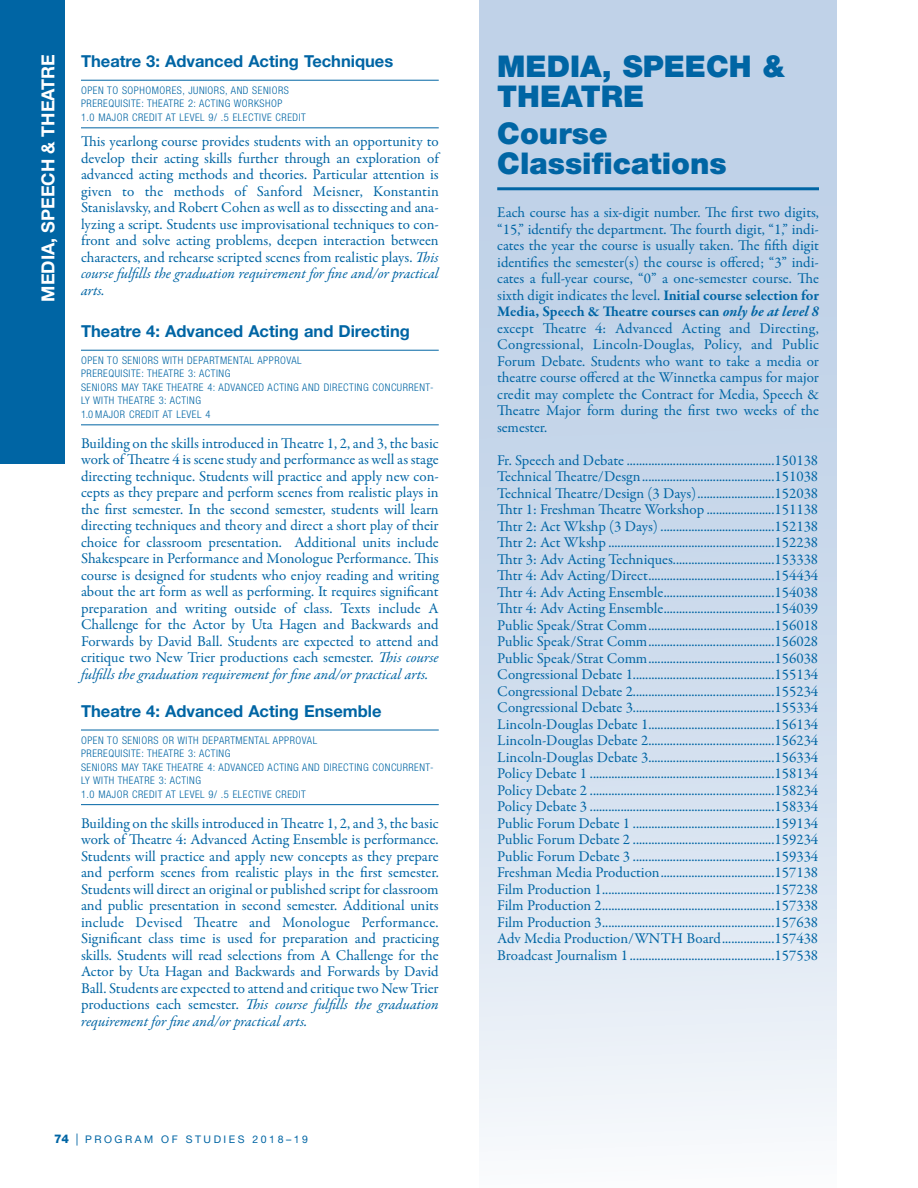
<style>
.page{position:relative;width:918px;height:1188px;background:#fff}
.page>*{position:absolute;margin:0;border:0;box-sizing:border-box;transform-origin:0 0}
.Course_Classificatio{font:900 30px/30px "Helvetica Neue";color:#0065a4}
.t1{font:700 18px "Helvetica Neue";color:#fff}
.Course_Title{font:700 16.5px "Helvetica Neue";color:#0065a4}
.Subheads{font:700 16.5px "Helvetica Neue";color:#0065a4}
.Course_Classificatio-2{font:15px/16.5px "Garamond Premr Pro";color:#0065a4;text-align:justify}
.Course_Description{font:15px/16.5px "Garamond Premr Pro";letter-spacing:-.005em;color:#0065a4;text-align:justify}
.Course_Credit_One_Li{font:300 condensed 10.5px/13.5px "Helvetica Neue";letter-spacing:.05em;color:#0065a4}
.Course_Credit_Line_1{font:300 condensed 10.5px/13.5px "Helvetica Neue";letter-spacing:.05em;color:#0065a4}
.Course_Credit_Info_L{font:300 condensed 10.5px "Helvetica Neue";letter-spacing:.05em;color:#0065a4}
.t2{font:10.5px "Helvetica Neue";letter-spacing:.24em;color:#0065a4}
.s1{font-style:italic}
.s2{font-weight:800;font-size:12px}
.s3{font-size:12px}
.s4{font-weight:700}
.s5{font-weight:700;font-style:italic}
</style>
<div class="page">
<div style="left:0;top:0;width:65px;height:464px;background:#0065a4"></div>
<div style="left:479px;top:0;width:358px;height:1188px;background:linear-gradient(to bottom,#b4cae4,#eef3f8)"></div>
<hr style="left:81px;top:80px;width:358px;height:1px;background:#0065a4">
<hr style="left:81px;top:128px;width:358px;height:1px;background:#0065a4">
<hr style="left:81px;top:350px;width:358px;height:1px;background:#0065a4">
<hr style="left:81px;top:425px;width:358px;height:1px;background:#0065a4">
<hr style="left:81px;top:730px;width:358px;height:1px;background:#0065a4">
<hr style="left:81px;top:804px;width:358px;height:1px;background:#0065a4">
<hr style="left:497px;top:187px;width:322px;height:3px;background:#0065a4">
<p class="t1" style="left:37px;top:184px;width:132px;rotate:-90deg">APPLIED RTS</p>
<p class="t1" style="left:37px;top:302px;width:249px;rotate:-90deg">MEDIA, SPEECH &amp; THEATRE</p>
<p class="Course_Title" style="left:81px;top:51px;width:314px">Theatre 3: Advanced Acting Techniques</p>
<p class="Course_Credit_Line_1" style="left:81px;top:83px;width:209px">OPEN TO SOPHOMORES, JUNIORS, AND SENIORS<br>PREREQUISITE: THEATRE 2: ACTING WORKSHOP</p>
<p class="Course_Credit_Info_L" style="left:81px;top:111px;width:226px">1.0 MAJOR CREDIT AT LEVEL 9/ .5 ELECTIVE CREDIT</p>
<p class="Course_Description" style="left:81px;top:134px;width:359px">This yearlong course provides students with an opportunity to develop their acting skills further through an exploration of advanced acting methods and theories. Particular attention is given to the methods of Sanford Meisner, Konstantin Stanislavsky, and Robert Cohen as well as to dissecting and ana&shy;lyzing a script. Students use improvisational techniques to con&shy;front and solve acting problems, deepen interaction between characters, and rehearse scripted scenes from realistic plays. <span class="s1">This course fulfills the graduation requirement for fine and/or practical arts.</span></p>
<p class="Subheads" style="left:81px;top:321px;width:330px">Theatre 4: Advanced Acting and Directing</p>
<p class="Course_Credit_One_Li" style="left:81px;top:353px;width:354px">OPEN TO SENIORS WITH DEPARTMENTAL APPROVAL<br>PREREQUISITE: THEATRE 3: ACTING<br>SENIORS MAY TAKE THEATRE 4: ADVANCED ACTING AND DIRECTING CONCURRENT-LY WITH THEATRE 3: ACTING<br>1.0 MAJOR CREDIT AT LEVEL 4</p>
<p class="Course_Description" style="left:81px;top:435px;width:359px">Building on the skills introduced in Theatre 1, 2, and 3, the basic work of Theatre 4 is scene study and performance as well as stage directing technique. Students will practice and apply new con&shy;cepts as they prepare and perform scenes from realistic plays in the first semester. In the second semester, students will learn directing techniques and theory and direct a short play of their choice for classroom presentation. Additional units include Shakespeare in Performance and Monologue Performance. This course is designed for students who enjoy reading and writing about the art form as well as performing. It requires significant preparation and writing outside of class. Texts include A Challenge for the Actor by Uta Hagen and Backwards and Forwards by David Ball. Students are expected to attend and critique two New Trier productions each semester. <span class="s1">This course fulfills the graduation requirement for fine and/or practical arts.</span></p>
<p class="Course_Title" style="left:81px;top:701px;width:302px">Theatre 4: Advanced Acting Ensemble</p>
<p class="Course_Credit_One_Li" style="left:81px;top:733px;width:354px">OPEN TO SENIORS OR WITH DEPARTMENTAL APPROVAL<br>PREREQUISITE: THEATRE 3: ACTING<br>SENIORS MAY TAKE THEATRE 4: ADVANCED ACTING AND DIRECTING CONCURRENT-LY WITH THEATRE 3: ACTING<br>1.0 MAJOR CREDIT AT LEVEL 9/ .5 ELECTIVE CREDIT</p>
<p class="Course_Description" style="left:81px;top:815px;width:359px">Building on the skills introduced in Theatre 1, 2, and 3, the basic work of Theatre 4: Advanced Acting Ensemble is performance.<br>Students will practice and apply new concepts as they prepare and perform scenes from realistic plays in the first semester.<br>Students will direct an original or published script for classroom and public presentation in second semester. Additional units include Devised Theatre and Monologue Performance.<br>Significant class time is used for preparation and practicing skills. Students will read selections from A Challenge for the Actor by Uta Hagan and Backwards and Forwards by David Ball. Students are expected to attend and critique two New Trier productions each semester. <span class="s1">This course fulfills the graduation requirement for fine and/or practical arts.</span></p>
<p class="t2" style="left:54px;top:1133px;width:256px"><span class="s2">74</span> <span class="s3">|</span> PROGRAM OF STUDIES 2018–19</p>
<p class="Course_Classificatio" style="left:497px;top:51px;width:289px">MEDIA, SPEECH &amp;<br>THEATRE</p>
<p class="Course_Classificatio" style="left:497px;top:118px;width:231px">Course<br>Classifications</p>
<p class="Course_Classificatio-2" style="left:497px;top:205px;width:323px">Each course has a six-digit number. The first two digits, “15,” identify the department. The fourth digit, “1,” indi&shy;cates the year the course is usually taken. The fifth digit identifies the semester(s) the course is offered; “3” indi&shy;cates a full-year course, “0” a one-semester course. The sixth digit indicates the level. <span class="s4">Initial course selection for Media, Speech &amp; Theatre courses can</span> <span class="s5">only be at level 8 </span>except Theatre 4: Advanced Acting and Directing, Congressional, Lincoln-Douglas, Policy, and Public Forum Debate. Students who want to take a media or theatre course offered at the Winnetka campus for major credit may complete the Contract for Media, Speech &amp; Theatre Major form during the first two weeks of the semester.</p>
<p class="Course_Classificatio-2" style="left:497px;top:452px;width:323px">Fr. Speech and Debate ................................................150138</p>
<p class="Course_Classificatio-2" style="left:497px;top:469px;width:323px">Technical Theatre/Desgn...........................................151038</p>
<p class="Course_Classificatio-2" style="left:497px;top:485px;width:323px">Technical Theatre/Design (3 Days).........................152038</p>
<p class="Course_Classificatio-2" style="left:497px;top:502px;width:323px">Thtr 1: Freshman Theatre Workshop ......................151138</p>
<p class="Course_Classificatio-2" style="left:497px;top:518px;width:323px">Thtr 2: Act Wkshp (3 Days) .....................................152138</p>
<p class="Course_Classificatio-2" style="left:497px;top:535px;width:323px">Thtr 2: Act Wkshp ......................................................152238</p>
<p class="Course_Classificatio-2" style="left:497px;top:551px;width:323px">Thtr 3: Adv Acting Techniques.................................153338</p>
<p class="Course_Classificatio-2" style="left:497px;top:568px;width:323px">Thtr 4: Adv Acting/Direct.........................................154434</p>
<p class="Course_Classificatio-2" style="left:497px;top:584px;width:323px">Thtr 4: Adv Acting Ensemble....................................154038</p>
<p class="Course_Classificatio-2" style="left:497px;top:601px;width:323px">Thtr 4: Adv Acting Ensemble....................................154039</p>
<p class="Course_Classificatio-2" style="left:497px;top:617px;width:323px">Public Speak/Strat Comm.........................................156018</p>
<p class="Course_Classificatio-2" style="left:497px;top:634px;width:323px">Public Speak/Strat Comm.........................................156028</p>
<p class="Course_Classificatio-2" style="left:497px;top:650px;width:323px">Public Speak/Strat Comm.........................................156038</p>
<p class="Course_Classificatio-2" style="left:497px;top:667px;width:323px">Congressional Debate 1..............................................155134</p>
<p class="Course_Classificatio-2" style="left:497px;top:683px;width:323px">Congressional Debate 2..............................................155234</p>
<p class="Course_Classificatio-2" style="left:497px;top:700px;width:323px">Congressional Debate 3..............................................155334</p>
<p class="Course_Classificatio-2" style="left:497px;top:716px;width:323px">Lincoln-Douglas Debate 1.........................................156134</p>
<p class="Course_Classificatio-2" style="left:497px;top:733px;width:323px">Lincoln-Douglas Debate 2.........................................156234</p>
<p class="Course_Classificatio-2" style="left:497px;top:749px;width:323px">Lincoln-Douglas Debate 3.........................................156334</p>
<p class="Course_Classificatio-2" style="left:497px;top:766px;width:323px">Policy Debate 1 ............................................................158134</p>
<p class="Course_Classificatio-2" style="left:497px;top:782px;width:323px">Policy Debate 2 ............................................................158234</p>
<p class="Course_Classificatio-2" style="left:497px;top:799px;width:323px">Policy Debate 3 ............................................................158334</p>
<p class="Course_Classificatio-2" style="left:497px;top:815px;width:323px">Public Forum Debate 1 ..............................................159134</p>
<p class="Course_Classificatio-2" style="left:497px;top:832px;width:323px">Public Forum Debate 2 ..............................................159234</p>
<p class="Course_Classificatio-2" style="left:497px;top:848px;width:323px">Public Forum Debate 3 ..............................................159334</p>
<p class="Course_Classificatio-2" style="left:497px;top:865px;width:323px">Freshman Media Production.....................................157138</p>
<p class="Course_Classificatio-2" style="left:497px;top:881px;width:323px">Film Production 1........................................................157238</p>
<p class="Course_Classificatio-2" style="left:497px;top:898px;width:323px">Film Production 2........................................................157338</p>
<p class="Course_Classificatio-2" style="left:497px;top:914px;width:323px">Film Production 3........................................................157638</p>
<p class="Course_Classificatio-2" style="left:497px;top:931px;width:323px">Adv Media Production/WNTH Board.................157438</p>
<p class="Course_Classificatio-2" style="left:497px;top:947px;width:323px">Broadcast Journalism 1...............................................157538</p>
</div>
